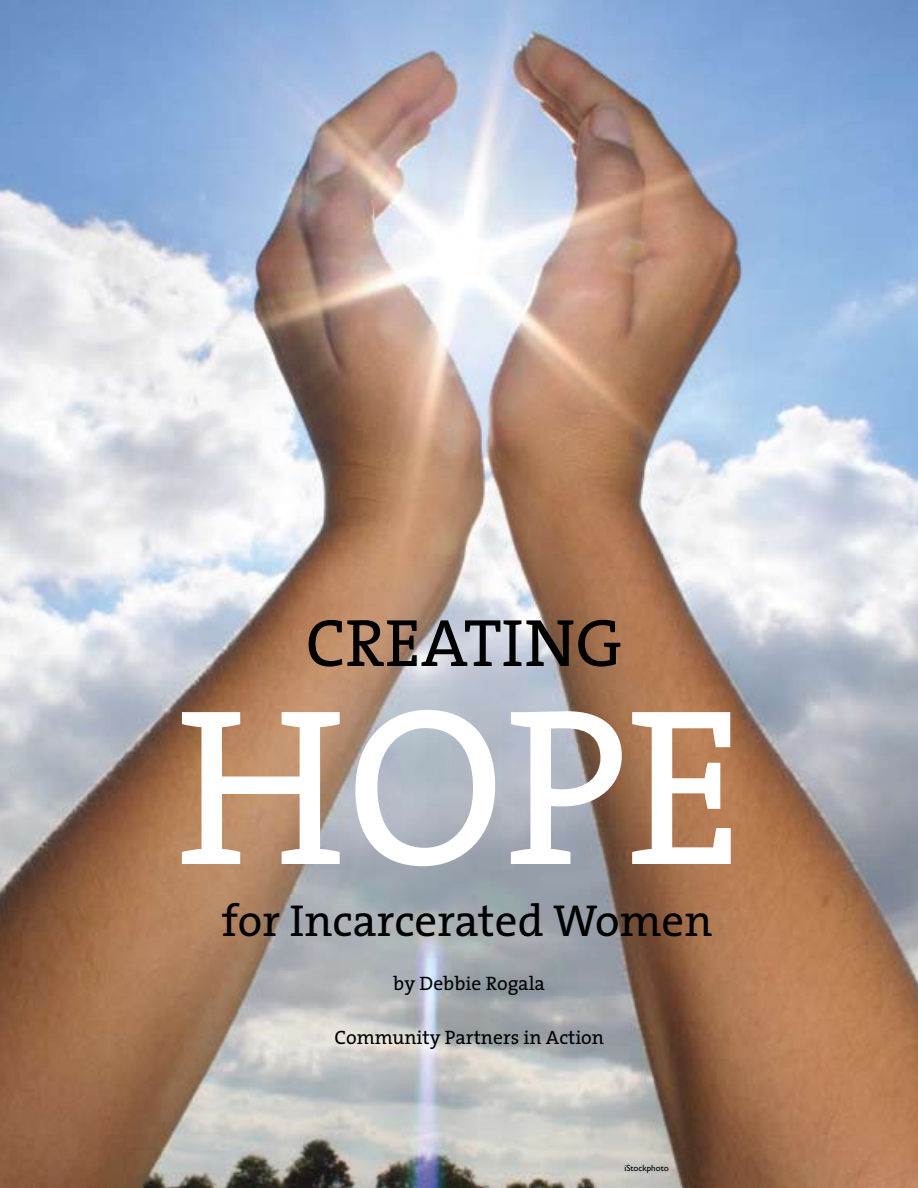
<style>
.page{position:relative;width:918px;height:1188px;background:#fff}
.page>*{position:absolute;margin:0;border:0;box-sizing:border-box;transform-origin:0 0}
.t1{font:225px "The Serif";color:#fff}
.t2{font:67.5px "The Serif";color:#000}
.t3{font:45px "The Serif";color:#000}
.t4{font:19.5px "The Serif";color:#000}
.t5{font:9px "Gill Sans";color:#000}
</style>
<div class="page">
<img style="left:0;top:0;width:918px;height:1188px">
<h2 class="t2" style="left:306px;top:600px;width:318px">CREATING</h2>
<h1 class="t1" style="left:176px;top:643px;width:571px">HOPE</h1>
<h3 class="t3" style="left:222px;top:892px;width:492px">for Incarcerated Women</h3>
<p class="t4" style="left:393px;top:971px;width:153px">by Debbie Rogala</p>
<p class="t4" style="left:335px;top:1025px;width:271px">Community Partners in Action</p>
<p class="t5" style="left:624px;top:1163px;width:46px">iStockphoto</p>
</div>
